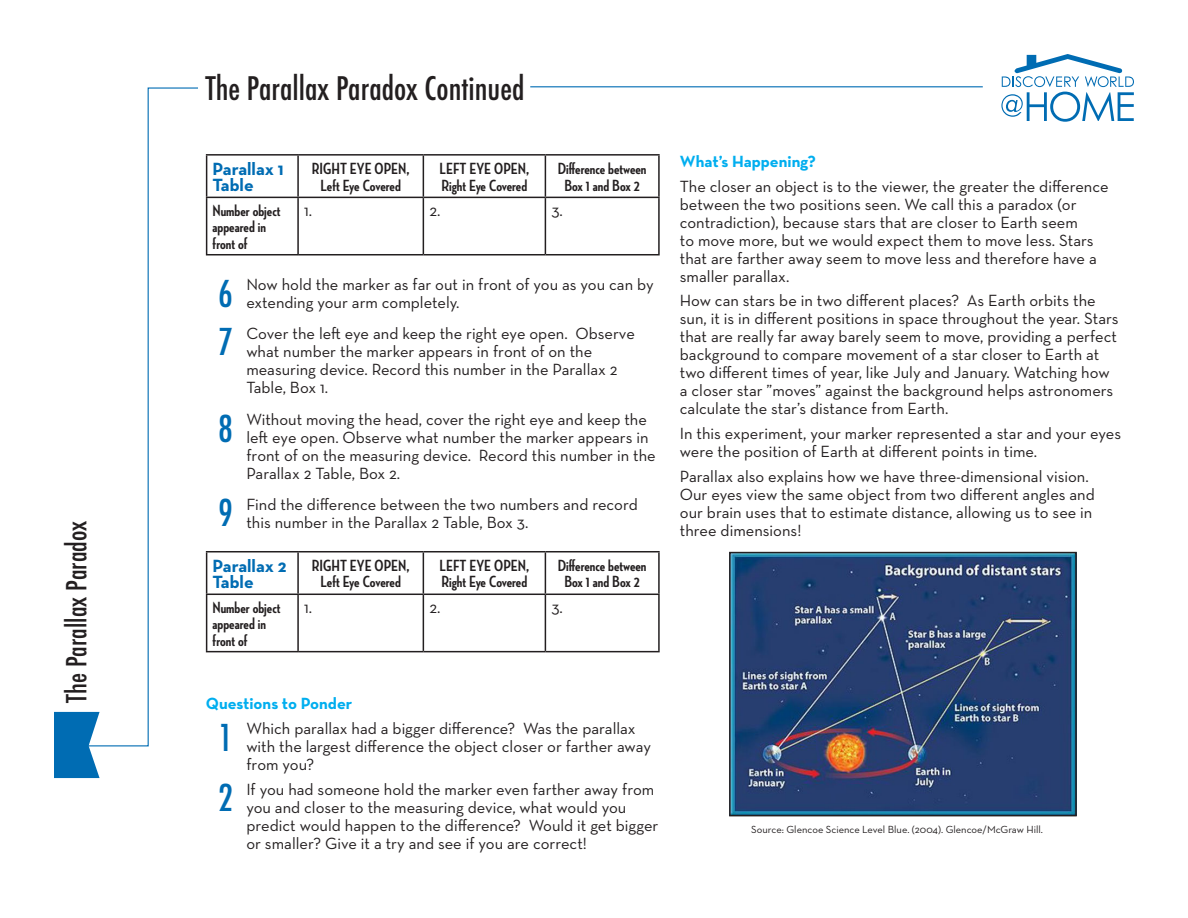
<style>
.page{position:relative;width:1188px;height:918px;background:#fff}
.page>*{position:absolute;margin:0;border:0;box-sizing:border-box;transform-origin:0 0}
.t1{font:500 condensed 36px "Futura";color:#006cb3}
.t2{font:500 condensed 31.5px "Futura";color:#231f20}
.t3{font:500 condensed 27px "Futura";color:#231f20}
.t4{font:700 18px/16.5px "Neutraface Text";color:#006cb3}
.PARAGRAPH_INDENT{font:16.5px/18px "Neutraface Text";color:#231f20}
.t5{font:700 16.5px/16.5px "Neutraface Condensed";color:#231f20;text-align:center}
.PARAGRAPH_HEADER{font:700 16.5px "Neutraface Text";color:#00aeef}
.t6{font:10.5px "Neutraface Text";color:#231f20}
</style>
<div class="page">
<hr style="left:658px;top:156px;width:2px;height:41px;background:#231f20">
<hr style="left:658px;top:198px;width:2px;height:56px;background:#231f20">
<hr style="left:206px;top:154px;width:92px;height:2px;background:#231f20">
<hr style="left:206px;top:156px;width:1px;height:41px;background:#231f20">
<hr style="left:298px;top:154px;width:125px;height:2px;background:#231f20">
<hr style="left:297px;top:156px;width:2px;height:41px;background:#231f20">
<hr style="left:423px;top:154px;width:122px;height:2px;background:#231f20">
<hr style="left:423px;top:156px;width:1px;height:41px;background:#231f20">
<hr style="left:545px;top:154px;width:115px;height:2px;background:#231f20">
<hr style="left:545px;top:156px;width:1px;height:41px;background:#231f20">
<hr style="left:206px;top:197px;width:92px;height:1px;background:#231f20">
<hr style="left:206px;top:198px;width:1px;height:56px;background:#231f20">
<hr style="left:298px;top:197px;width:125px;height:1px;background:#231f20">
<hr style="left:297px;top:198px;width:2px;height:56px;background:#231f20">
<hr style="left:423px;top:197px;width:122px;height:1px;background:#231f20">
<hr style="left:423px;top:198px;width:1px;height:56px;background:#231f20">
<hr style="left:545px;top:197px;width:115px;height:1px;background:#231f20">
<hr style="left:545px;top:198px;width:1px;height:56px;background:#231f20">
<hr style="left:206px;top:254px;width:92px;height:1px;background:#231f20">
<hr style="left:298px;top:254px;width:125px;height:1px;background:#231f20">
<hr style="left:423px;top:254px;width:122px;height:1px;background:#231f20">
<hr style="left:545px;top:254px;width:115px;height:1px;background:#231f20">
<hr style="left:658px;top:552px;width:2px;height:42px;background:#231f20">
<hr style="left:658px;top:595px;width:2px;height:56px;background:#231f20">
<hr style="left:206px;top:551px;width:92px;height:1px;background:#231f20">
<hr style="left:206px;top:552px;width:1px;height:42px;background:#231f20">
<hr style="left:298px;top:551px;width:125px;height:1px;background:#231f20">
<hr style="left:297px;top:552px;width:2px;height:42px;background:#231f20">
<hr style="left:423px;top:551px;width:122px;height:1px;background:#231f20">
<hr style="left:423px;top:552px;width:1px;height:42px;background:#231f20">
<hr style="left:545px;top:551px;width:115px;height:1px;background:#231f20">
<hr style="left:545px;top:552px;width:1px;height:42px;background:#231f20">
<hr style="left:206px;top:594px;width:92px;height:1px;background:#231f20">
<hr style="left:206px;top:595px;width:1px;height:56px;background:#231f20">
<hr style="left:298px;top:594px;width:125px;height:1px;background:#231f20">
<hr style="left:297px;top:595px;width:2px;height:56px;background:#231f20">
<hr style="left:423px;top:594px;width:122px;height:1px;background:#231f20">
<hr style="left:423px;top:595px;width:1px;height:56px;background:#231f20">
<hr style="left:545px;top:594px;width:115px;height:1px;background:#231f20">
<hr style="left:545px;top:595px;width:1px;height:56px;background:#231f20">
<hr style="left:206px;top:651px;width:92px;height:1px;background:#231f20">
<hr style="left:298px;top:651px;width:125px;height:1px;background:#231f20">
<hr style="left:423px;top:651px;width:122px;height:1px;background:#231f20">
<hr style="left:545px;top:651px;width:115px;height:1px;background:#231f20">
<svg style="left:68px;top:87px;width:130px;height:660px"></svg>
<svg style="left:54px;top:712px;width:46px;height:66px;background:#1f7ebc"></svg>
<svg style="left:1001px;top:54px;width:133px;height:68px"></svg>
<hr style="left:530px;top:86px;width:453px;height:1px;background:#006cb3">
<img style="left:732px;top:555px;width:342px;height:258px">
<div style="left:729px;top:552px;width:348px;height:264px;border:2px solid #231f20"></div>
<p class="t3" style="left:59px;top:703px;width:183px;rotate:-90deg">The Parallax Paradox</p>
<p class="t2" style="left:205px;top:68px;width:321px">The Parallax Paradox Continued</p>
<p class="t4" style="left:213px;top:160px;width:73px">Parallax 1<br>Table</p>
<p class="t5" style="left:312px;top:160px;width:99px">RIGHT EYE OPEN,</p>
<p class="t5" style="left:321px;top:177px;width:82px">Left Eye Covered</p>
<p class="t5" style="left:440px;top:160px;width:91px">LEFT EYE OPEN,</p>
<p class="t5" style="left:441px;top:177px;width:87px">Right Eye Covered</p>
<p class="t5" style="left:558px;top:160px;width:90px">Difference between<br>Box 1 and Box 2</p>
<p class="t5" style="left:213px;top:202px;width:69px;text-align:left">Number object appeared in front of</p>
<p class="PARAGRAPH_INDENT" style="left:304px;top:201px;width:10px">1.</p>
<p class="PARAGRAPH_INDENT" style="left:429px;top:201px;width:13px">2.</p>
<p class="PARAGRAPH_INDENT" style="left:551px;top:201px;width:13px">3.</p>
<p class="PARAGRAPH_INDENT" style="left:246px;top:275px;width:409px">Now hold the marker as far out in front of you as you can by extending your arm completely.</p>
<p class="PARAGRAPH_INDENT" style="left:246px;top:325px;width:390px">Cover the left eye and keep the right eye open. Observe what number the marker appears in front of on the measuring device. Record this number in the Parallax 2<br>Table, Box 1.</p>
<p class="PARAGRAPH_INDENT" style="left:246px;top:410px;width:411px">Without moving the head, cover the right eye and keep the left eye open. Observe what number the marker appears in front of on the measuring device. Record this number in the Parallax 2 Table, Box 2.</p>
<p class="PARAGRAPH_INDENT" style="left:246px;top:496px;width:393px">Find the difference between the two numbers and record this number in the Parallax 2 Table, Box 3.</p>
<p class="t4" style="left:213px;top:557px;width:76px">Parallax 2<br>Table</p>
<p class="t5" style="left:312px;top:557px;width:99px">RIGHT EYE OPEN,</p>
<p class="t1" style="left:218px;top:270px;width:16px">6</p>
<p class="t1" style="left:218px;top:318px;width:16px">7</p>
<p class="t1" style="left:218px;top:405px;width:16px">8</p>
<p class="t1" style="left:218px;top:489px;width:16px">9</p>
<p class="t5" style="left:558px;top:557px;width:90px">Difference between<br>Box 1 and Box 2</p>
<p class="t5" style="left:440px;top:557px;width:91px">LEFT EYE OPEN,</p>
<p class="t5" style="left:441px;top:574px;width:87px">Right Eye Covered</p>
<p class="t5" style="left:321px;top:574px;width:82px">Left Eye Covered</p>
<p class="t5" style="left:213px;top:599px;width:69px;text-align:left">Number object appeared in front of</p>
<p class="PARAGRAPH_INDENT" style="left:304px;top:598px;width:10px">1.</p>
<p class="PARAGRAPH_INDENT" style="left:429px;top:598px;width:13px">2.</p>
<p class="PARAGRAPH_INDENT" style="left:551px;top:598px;width:13px">3.</p>
<p class="PARAGRAPH_HEADER" style="left:206px;top:693px;width:148px">Questions to Ponder</p>
<p class="PARAGRAPH_INDENT" style="left:246px;top:719px;width:406px">Which parallax had a bigger difference? Was the parallax with the largest difference the object closer or farther away from you?</p>
<p class="PARAGRAPH_INDENT" style="left:246px;top:780px;width:414px">If you had someone hold the marker even farther away from you and closer to the measuring device, what would you predict would happen to the difference? Would it get bigger or smaller? Give it a try and see if you are correct!</p>
<p class="t1" style="left:218px;top:715px;width:16px">1</p>
<p class="t1" style="left:218px;top:775px;width:16px">2</p>
<p class="PARAGRAPH_HEADER" style="left:680px;top:151px;width:138px">What’s Happening?</p>
<p class="PARAGRAPH_INDENT" style="left:680px;top:177px;width:430px">The closer an object is to the viewer, the greater the difference between the two positions seen. We call this a paradox (or contradiction), because stars that are closer to Earth seem<br>to move more, but we would expect them to move less. Stars that are farther away seem to move less and therefore have a smaller parallax.</p>
<p class="PARAGRAPH_INDENT" style="left:680px;top:292px;width:440px">How can stars be in two different places? As Earth orbits the sun, it is in different positions in space throughout the year. Stars that are really far away barely seem to move, providing a perfect background to compare movement of a star closer to Earth at two different times of year, like July and January. Watching how a closer star ”moves” against the background helps astronomers calculate the star’s distance from Earth.</p>
<p class="PARAGRAPH_INDENT" style="left:680px;top:424px;width:443px">In this experiment, your marker represented a star and your eyes were the position of Earth at different points in time.</p>
<p class="PARAGRAPH_INDENT" style="left:680px;top:467px;width:417px">Parallax also explains how we have three-dimensional vision.<br>Our eyes view the same object from two different angles and our brain uses that to estimate distance, allowing us to see in three dimensions!</p>
<p class="t6" style="left:751px;top:823px;width:293px">Source: Glencoe Science Level Blue. (2004). Glencoe/McGraw Hill.</p>
</div>
